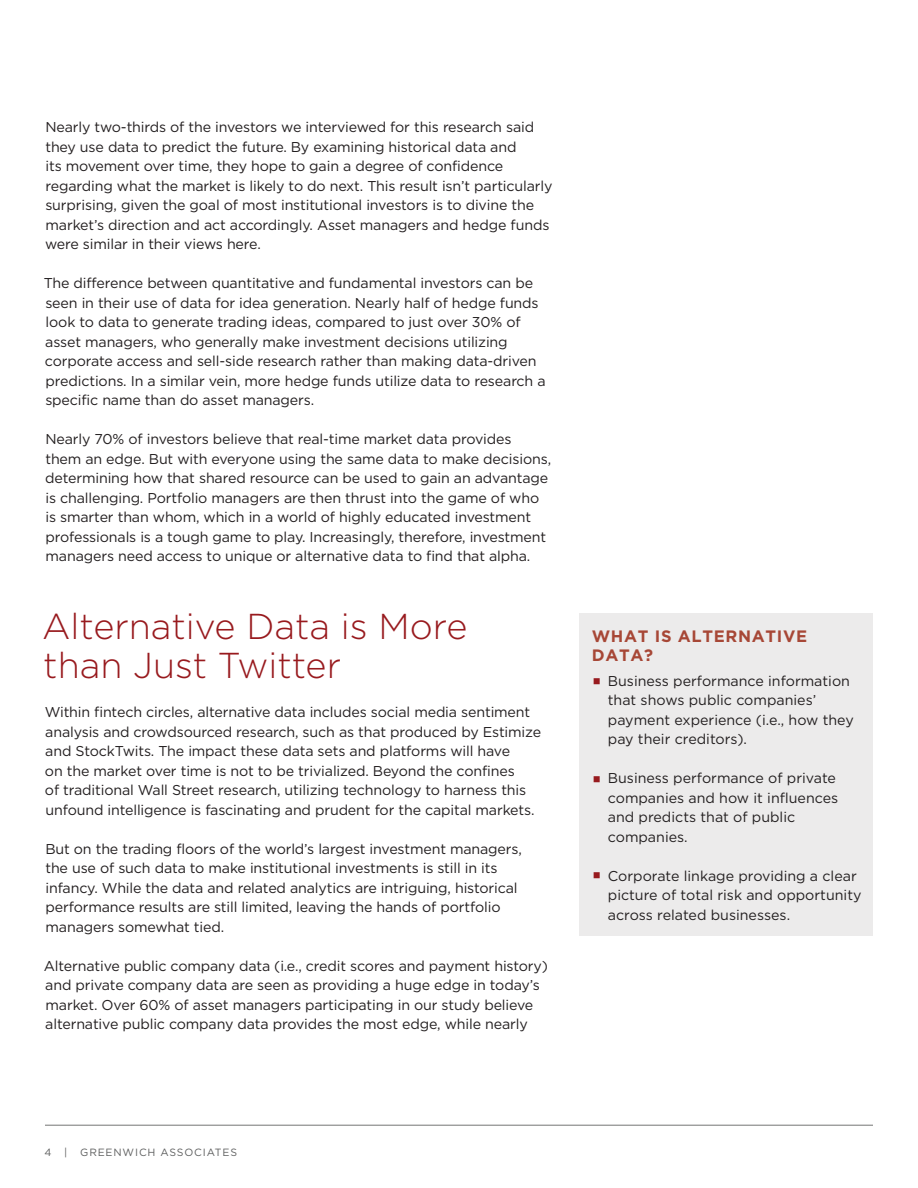
<style>
.page{position:relative;width:918px;height:1188px;background:#fff}
.page>*{position:absolute;margin:0;border:0;box-sizing:border-box;transform-origin:0 0}
.headline_1{font:300 36px/39px "Gotham";color:#981a1e}
.t1{font:700 16.5px/19.5px "Gotham";letter-spacing:.04em;color:#a74736}
.body_text{font:14.25px/19.5px "Gotham";letter-spacing:-.01em;color:#231f20}
.footer___folio_-_all{font:10.5px "Gotham";letter-spacing:.08em;color:#5e5f5f}
</style>
<div class="page">
<hr style="left:45px;top:1125px;width:828px;height:1px;background:#737473">
<div style="left:579px;top:614px;width:294px;height:322px;background:#ecebeb"></div>
<p class="body_text" style="left:45px;top:117px;width:509px">Nearly two-thirds of the investors we interviewed for this research said they use data to predict the future. By examining historical data and<br>its movement over time, they hope to gain a degree of confidence regarding what the market is likely to do next. This result isn’t particularly surprising, given the goal of most institutional investors is to divine the market’s direction and act accordingly. Asset managers and hedge funds were similar in their views here.</p>
<p class="body_text" style="left:44px;top:273px;width:503px">The difference between quantitative and fundamental investors can be seen in their use of data for idea generation. Nearly half of hedge funds look to data to generate trading ideas, compared to just over 30% of asset managers, who generally make investment decisions utilizing corporate access and sell-side research rather than making data-driven predictions. In a similar vein, more hedge funds utilize data to research a specific name than do asset managers.</p>
<p class="body_text" style="left:45px;top:429px;width:508px">Nearly 70% of investors believe that real-time market data provides<br>them an edge. But with everyone using the same data to make decisions, determining how that shared resource can be used to gain an advantage is challenging. Portfolio managers are then thrust into the game of who is smarter than whom, which in a world of highly educated investment professionals is a tough game to play. Increasingly, therefore, investment managers need access to unique or alternative data to find that alpha.</p>
<p class="headline_1" style="left:42px;top:606px;width:427px">Alternative Data is More than Just Twitter</p>
<p class="body_text" style="left:45px;top:702px;width:498px">Within fintech circles, alternative data includes social media sentiment analysis and crowdsourced research, such as that produced by Estimize and StockTwits. The impact these data sets and platforms will have<br>on the market over time is not to be trivialized. Beyond the confines<br>of traditional Wall Street research, utilizing technology to harness this unfound intelligence is fascinating and prudent for the capital markets.</p>
<p class="body_text" style="left:45px;top:838px;width:478px">But on the trading floors of the world’s largest investment managers, the use of such data to make institutional investments is still in its infancy. While the data and related analytics are intriguing, historical performance results are still limited, leaving the hands of portfolio managers somewhat tied.</p>
<p class="body_text" style="left:44px;top:955px;width:506px">Alternative public company data (i.e., credit scores and payment history) and private company data are seen as providing a huge edge in today’s market. Over 60% of asset managers participating in our study believe alternative public company data provides the most edge, while nearly</p>
<p class="t1" style="left:592px;top:626px;width:217px">WHAT IS ALTERNATIVE<br>DATA?</p>
<p class="body_text" style="left:608px;top:671px;width:247px">Business performance information that shows public companies’ payment experience (i.e., how they pay their creditors).</p>
<p class="body_text" style="left:608px;top:768px;width:232px">Business performance of private companies and how it influences and predicts that of public companies.</p>
<p class="body_text" style="left:608px;top:866px;width:255px">Corporate linkage providing a clear picture of total risk and opportunity across related businesses.</p>
<p class="footer___folio_-_all" style="left:44px;top:1145px;width:194px">4 | GREENWICH ASSOCIATES</p>
</div>
